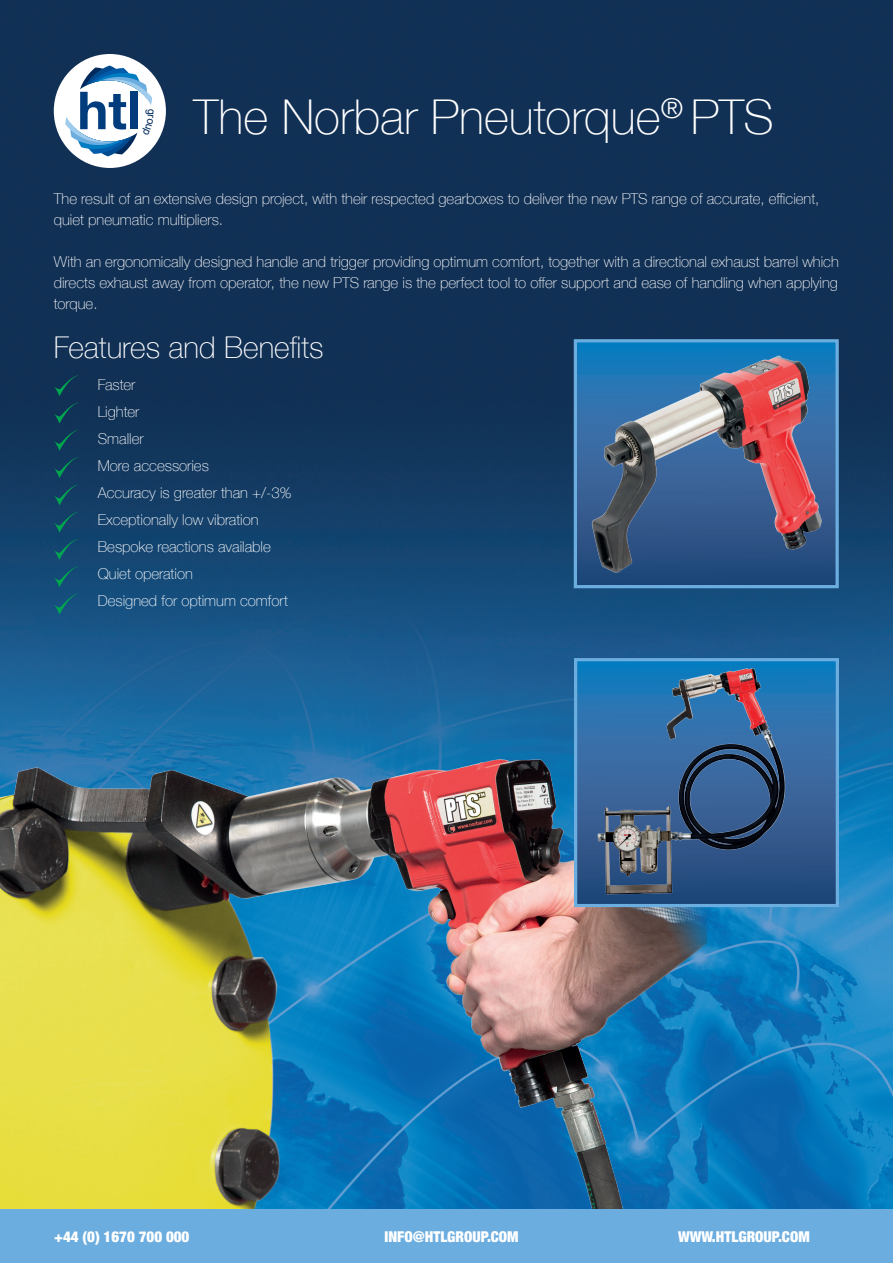
<style>
.page{position:relative;width:893px;height:1263px;background:#fff}
.page>*{position:absolute;margin:0;border:0;box-sizing:border-box;transform-origin:0 0}
.t1{font:100 48px "Helvetica Neue";color:#fff}
.t2{font:100 30px "Helvetica Neue";color:#fff}
.t3{font:100 15px/27px "Helvetica Neue";color:#fff}
.t4{font:900 condensed 15px "Helvetica Neue";color:#fff}
</style>
<div class="page">
<img style="left:0;top:0;width:893px;height:1209px">
<div style="left:0;top:1209px;width:893px;height:54px;background:#6caddf"></div>
<div style="left:54px;top:54px;width:112px;height:114px;background:#fff;border-radius:50%"></div>
<svg style="left:578px;top:343px;width:257px;height:241px;background:#1f629c"></svg>
<img style="left:585px;top:350px;width:242px;height:227px">
<div style="left:574px;top:339px;width:265px;height:249px;border:3px solid #6caddf"></div>
<svg style="left:54px;top:375px;width:24px;height:21px"></svg>
<svg style="left:54px;top:403px;width:24px;height:20px"></svg>
<svg style="left:54px;top:430px;width:24px;height:21px"></svg>
<svg style="left:54px;top:457px;width:24px;height:21px"></svg>
<svg style="left:54px;top:485px;width:24px;height:20px"></svg>
<svg style="left:54px;top:512px;width:24px;height:20px"></svg>
<svg style="left:54px;top:566px;width:24px;height:21px"></svg>
<svg style="left:54px;top:594px;width:24px;height:20px"></svg>
<img style="left:0;top:730px;width:706px;height:479px">
<svg style="left:578px;top:662px;width:257px;height:241px;background:#2c639b"></svg>
<img style="left:593px;top:662px;width:227px;height:240px">
<div style="left:574px;top:658px;width:265px;height:249px;border:3px solid #6caddf"></div>
<svg style="left:54px;top:539px;width:24px;height:21px"></svg>
<svg style="left:65px;top:66px;width:89px;height:90px"></svg>
<h1 class="t1" style="left:194px;top:80px;width:582px">The Norbar Pneutorque<sup>®</sup> PTS</h1>
<p class="t3" style="left:54px;top:187px;width:767px;line-height:21px">The result of an extensive design project, with their respected gearboxes to deliver the new PTS range of accurate, efficient, quiet pneumatic multipliers.</p>
<p class="t3" style="left:54px;top:250px;width:786px;line-height:21px;text-align:justify">With an ergonomically designed handle and trigger providing optimum comfort, together with a directional exhaust barrel which directs exhaust away from operator, the new PTS range is the perfect tool to offer support and ease of handling when applying torque.</p>
<h2 class="t2" style="left:54px;top:324px;width:271px">Features and Benefits</h2>
<p class="t3" style="left:98px;top:370px;width:195px">Faster<br>Lighter<br>Smaller<br>More accessories<br>Accuracy is greater than +/-3%<br>Exceptionally low vibration<br>Bespoke reactions available<br>Quiet operation<br>Designed for optimum comfort</p>
<p class="t4" style="left:54px;top:1227px;width:137px">+44 (0) 1670 700 000</p>
<p class="t4" style="left:384px;top:1227px;width:136px">INFO@HTLGROUP.COM</p>
<p class="t4" style="left:678px;top:1227px;width:133px">WWW.HTLGROUP.COM</p>
</div>
